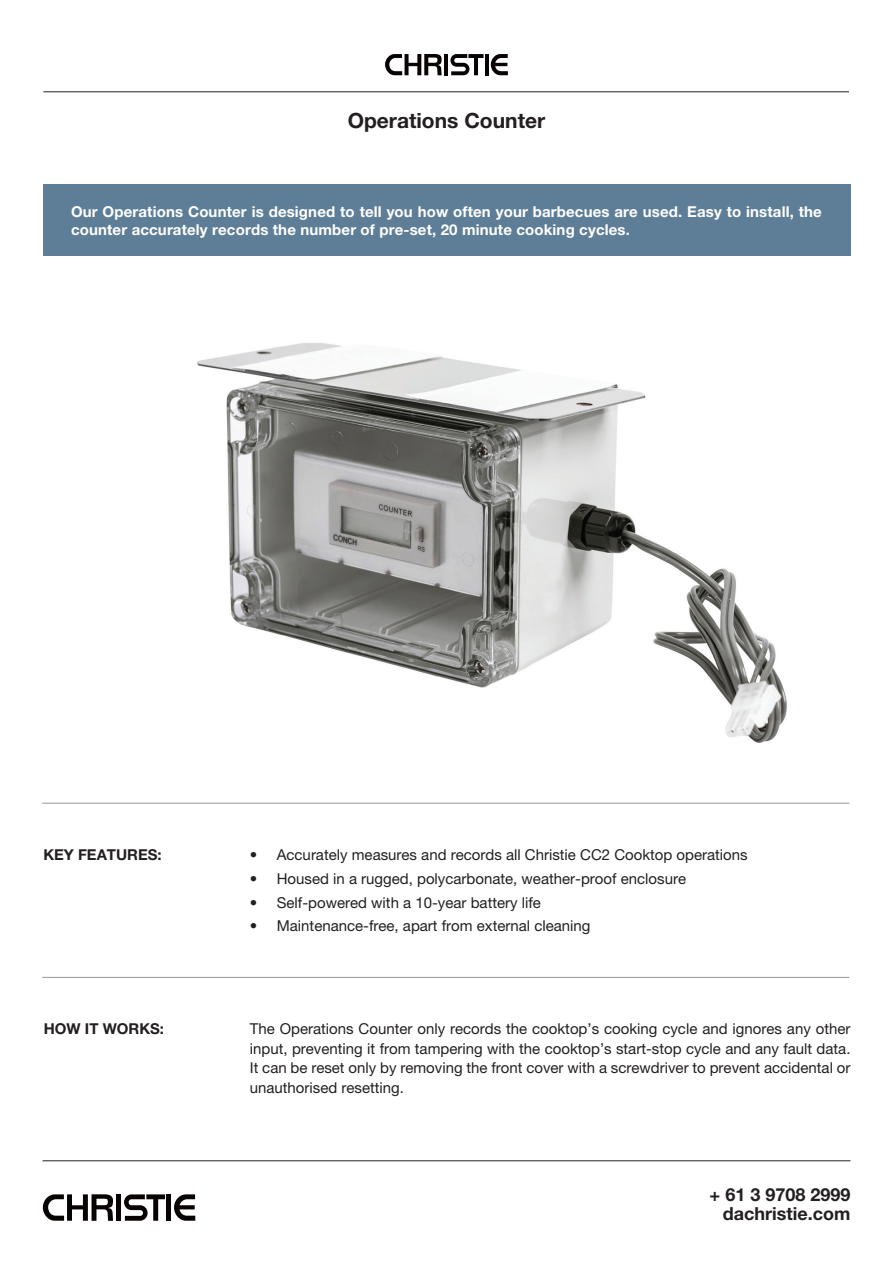
<style>
.page{position:relative;width:893px;height:1263px;background:#fff}
.page>*{position:absolute;margin:0;border:0;box-sizing:border-box;transform-origin:0 0}
.t1{font:700 21px "Helvetica Neue LT Pro";color:#231f20}
.t2{font:700 18px "Helvetica Neue LT Pro";color:#231f20}
.t3{font:15px/19.5px "Helvetica Neue LT Pro";color:#231f20;text-align:justify}
.t4{font:700 15px/18px "Helvetica Neue LT Pro";letter-spacing:.01em;color:#fff}
.t5{font:700 15px "Helvetica Neue LT Pro";color:#231f20}
</style>
<div class="page">
<div style="left:43px;top:185px;width:807px;height:71px;background:#5d7e96"></div>
<svg style="left:491px;top:54px;width:17px;height:21px"></svg>
<svg style="left:385px;top:54px;width:57px;height:21px"></svg>
<hr style="left:444px;top:54px;width:4px;height:21px;background:#080302">
<hr style="left:485px;top:54px;width:4px;height:21px;background:#080302">
<svg style="left:450px;top:54px;width:34px;height:21px"></svg>
<hr style="left:43px;top:91px;width:806px;height:1px;background:#231f20">
<hr style="left:43px;top:1160px;width:807px;height:1px;background:#231f20">
<hr style="left:42px;top:803px;width:807px;height:1px;background:#939598">
<hr style="left:42px;top:977px;width:807px;height:1px;background:#939598">
<img style="left:197px;top:343px;width:590px;height:400px">
<svg style="left:174px;top:1194px;width:21px;height:27px"></svg>
<svg style="left:43px;top:1194px;width:70px;height:27px"></svg>
<div style="left:116px;top:1194px;width:5px;height:27px;background:#080302"></div>
<div style="left:166px;top:1194px;width:5px;height:27px;background:#080302"></div>
<svg style="left:124px;top:1194px;width:41px;height:27px"></svg>
<h1 class="t1" style="left:348px;top:107px;width:199px">Operations Counter</h1>
<p class="t4" style="left:71px;top:202px;width:752px">Our Operations Counter is designed to tell you how often your barbecues are used. Easy to install, the counter accurately records the number of pre-set, 20 minute cooking cycles.</p>
<p class="t5" style="left:43px;top:845px;width:120px">KEY FEATURES:</p>
<p class="t3" style="left:250px;top:845px;width:499px">• Accurately measures and records all Christie CC2 Cooktop operations</p>
<p class="t3" style="left:250px;top:868px;width:438px">• Housed in a rugged, polycarbonate, weather-proof enclosure</p>
<p class="t3" style="left:250px;top:892px;width:293px">• Self-powered with a 10-year battery life</p>
<p class="t3" style="left:250px;top:916px;width:342px">• Maintenance-free, apart from external cleaning</p>
<p class="t5" style="left:44px;top:1019px;width:122px">HOW IT WORKS:</p>
<p class="t3" style="left:250px;top:1019px;width:602px">The Operations Counter only records the cooktop’s cooking cycle and ignores any other input, preventing it from tampering with the cooktop’s start-stop cycle and any fault data.<br>It can be reset only by removing the front cover with a screwdriver to prevent accidental or unauthorised resetting.</p>
<p class="t2" style="left:709px;top:1184px;width:142px">+ 61 3 9708 2999</p>
<p class="t2" style="left:723px;top:1203px;width:129px">dachristie.com</p>
</div>
